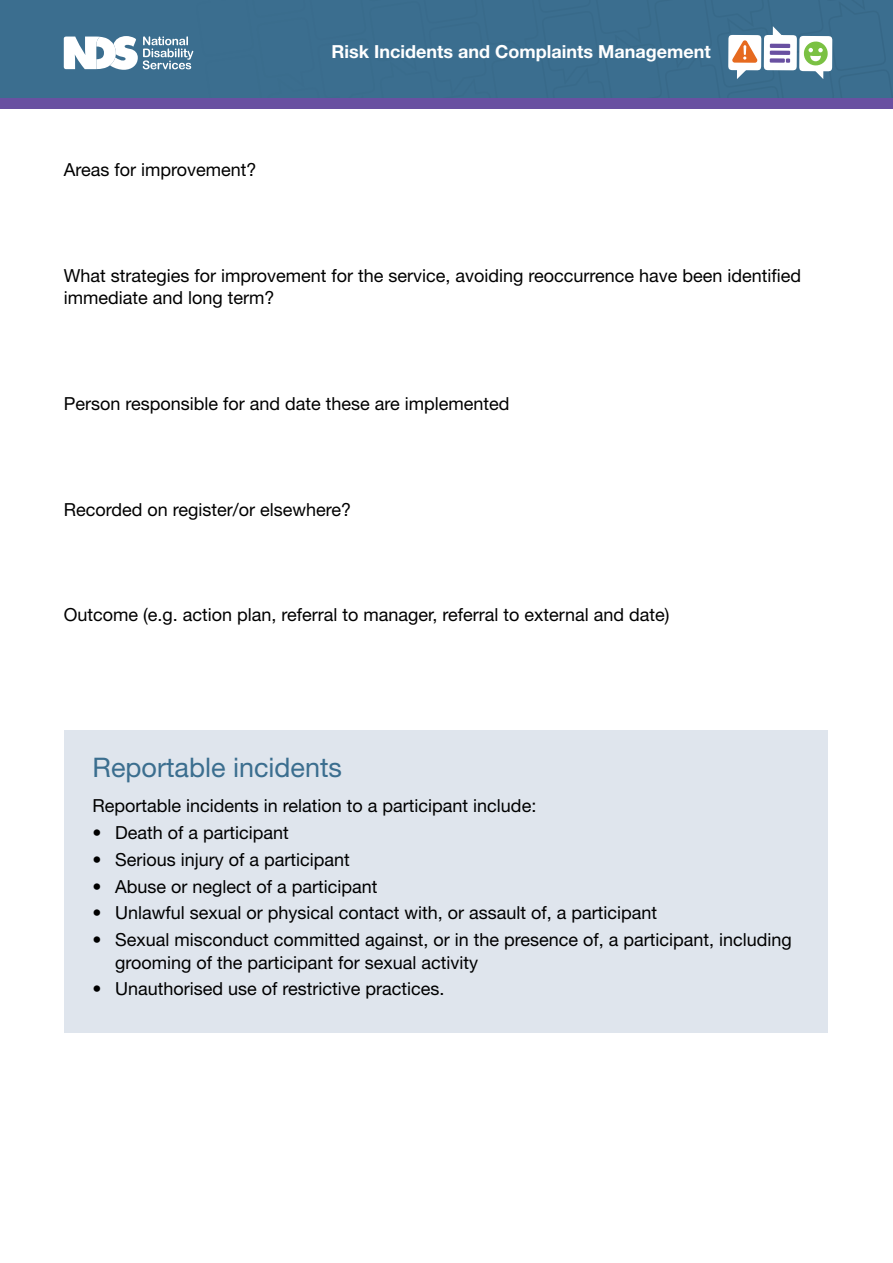
<style>
.page{position:relative;width:893px;height:1263px;background:#fff}
.page>*{position:absolute;margin:0;border:0;box-sizing:border-box;transform-origin:0 0}
.Sub_heading_2{font:27px "Helvetica Neue";color:#3b6e8f}
.dot_points{font:18px/22.5px "Helvetica Neue";color:#000}
.t1{font:700 18px "Helvetica Neue";color:#fff}
</style>
<div class="page">
<div style="left:0;top:96px;width:893px;height:12px;background:#6950a1"></div>
<div style="left:0;top:0;width:893px;height:98px;background:#3b6e8f"></div>
<svg style="left:64px;top:36px;width:129px;height:34px"></svg>
<div style="left:799px;top:36px;width:33px;height:35px;background:#fff;border-radius:4px"></div>
<div style="left:728px;top:35px;width:33px;height:35px;background:#fff;border-radius:4px"></div>
<svg style="left:803px;top:41px;width:26px;height:38px"></svg>
<svg style="left:764px;top:26px;width:33px;height:44px"></svg>
<svg style="left:732px;top:40px;width:26px;height:39px"></svg>
<div style="left:65px;top:730px;width:763px;height:303px;background:#dfe5ed"></div>
<p class="dot_points" style="left:64px;top:158px;width:194px">Areas for improvement?</p>
<p class="t1" style="left:332px;top:41px;width:381px">Risk Incidents and Complaints Management</p>
<p class="dot_points" style="left:64px;top:264px;width:739px">What strategies for improvement for the service, avoiding reoccurrence have been identified immediate and long term?</p>
<p class="dot_points" style="left:64px;top:392px;width:447px">Person responsible for and date these are implemented</p>
<p class="dot_points" style="left:64px;top:498px;width:289px">Recorded on register/or elsewhere?</p>
<p class="dot_points" style="left:64px;top:603px;width:607px">Outcome (e.g. action plan, referral to manager, referral to external and date)</p>
<p class="Sub_heading_2" style="left:93px;top:751px;width:251px">Reportable incidents</p>
<p class="dot_points" style="left:93px;top:794px;width:445px">Reportable incidents in relation to a participant include:</p>
<p class="dot_points" style="left:93px;top:821px;width:198px">• Death of a participant</p>
<p class="dot_points" style="left:93px;top:848px;width:259px">• Serious injury of a participant</p>
<p class="dot_points" style="left:93px;top:875px;width:286px">• Abuse or neglect of a participant</p>
<p class="dot_points" style="left:93px;top:901px;width:566px">• Unlawful sexual or physical contact with, or assault of, a participant</p>
<p class="dot_points" style="left:115px;top:928px;width:678px;text-indent:-22px">• Sexual misconduct committed against, or in the presence of, a participant, including grooming of the participant for sexual activity</p>
<p class="dot_points" style="left:93px;top:977px;width:353px">• Unauthorised use of restrictive practices.</p>
</div>
